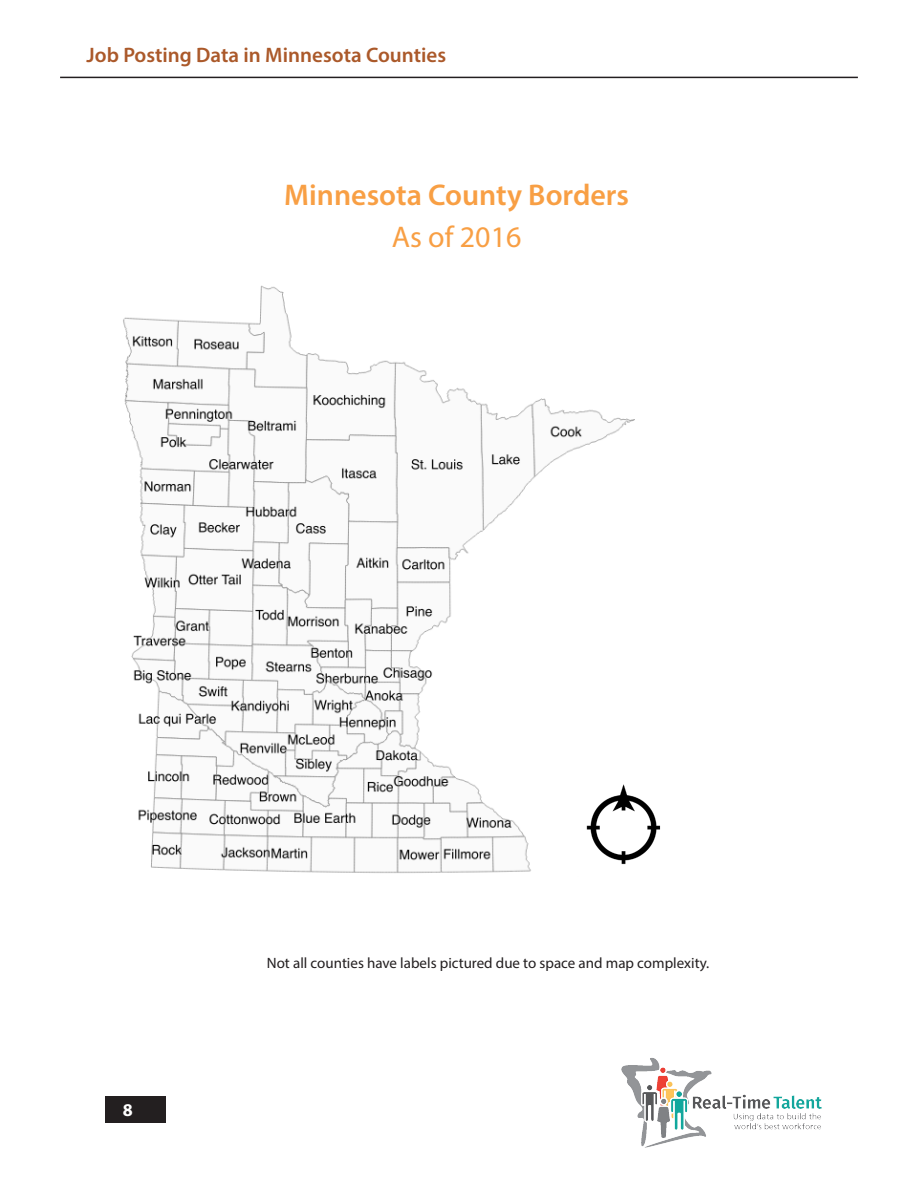
<style>
.page{position:relative;width:918px;height:1188px;background:#fff}
.page>*{position:absolute;margin:0;border:0;box-sizing:border-box;transform-origin:0 0}
.Head_1{font:600 30px "Myriad Pro";color:#f89f44}
.Head_1-2{font:30px "Myriad Pro";color:#f89f44}
.Subheading{font:600 21px "Myriad Pro";color:#ab592a}
.t1{font:700 18px "Myriad Pro";color:#fff}
.t2{font:15px "Myriad Pro";color:#231f20}
</style>
<div class="page">
<div style="left:105px;top:1096px;width:60px;height:27px;background:#231f20"></div>
<img style="left:621px;top:1058px;width:201px;height:90px">
<img style="left:123px;top:285px;width:512px;height:588px">
<hr style="left:60px;top:77px;width:798px;height:1px;background:#231f20">
<img style="left:571px;top:782px;width:90px;height:91px">
<p class="Subheading" style="left:87px;top:41px;width:361px">Job Posting Data in Minnesota Counties</p>
<p class="Head_1" style="left:284px;top:176px;width:346px">Minnesota County Borders</p>
<p class="Head_1-2" style="left:392px;top:219px;width:131px">As of 2016</p>
<p class="t1" style="left:123px;top:1098px;width:11px">8</p>
<p class="t2" style="left:267px;top:953px;width:444px">Not all counties have labels pictured due to space and map complexity.</p>
</div>
